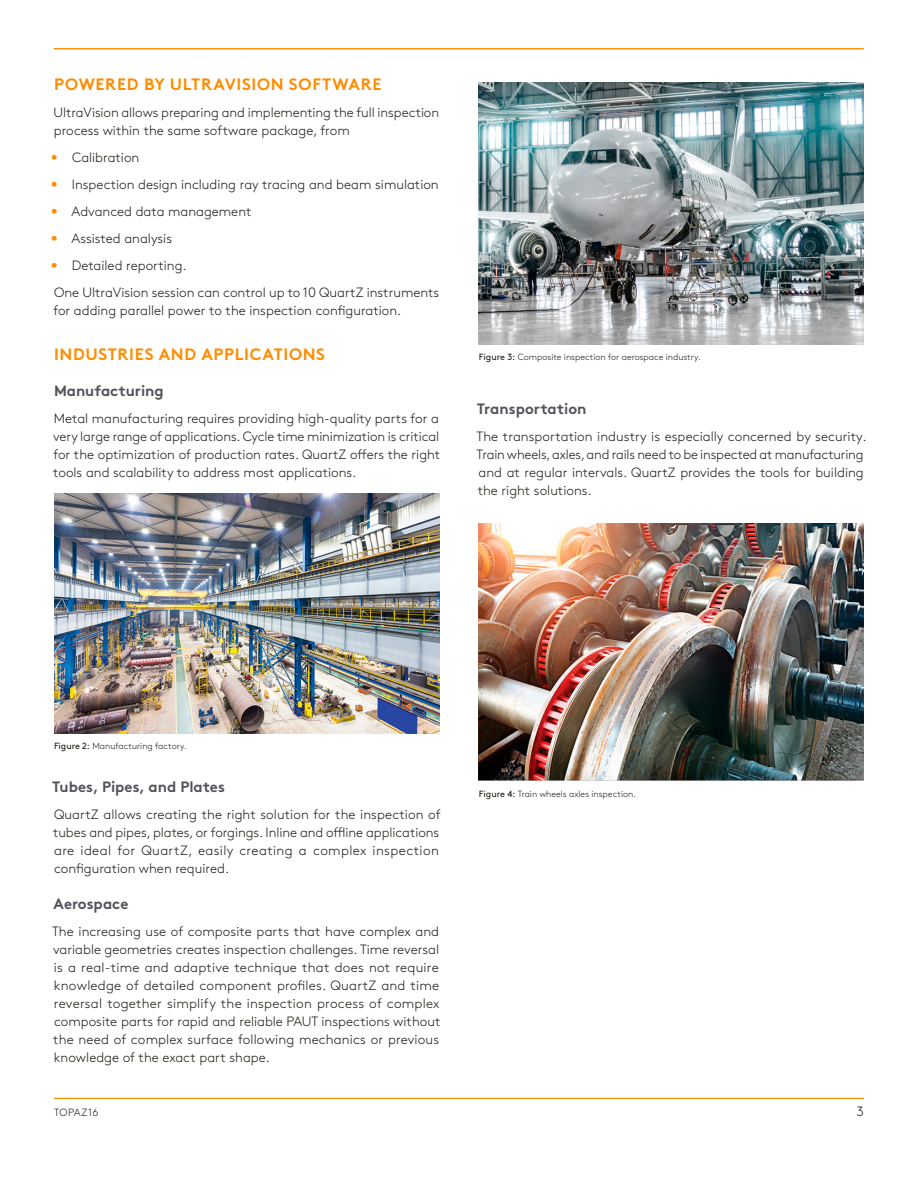
<style>
.page{position:relative;width:918px;height:1188px;background:#fff}
.page>*{position:absolute;margin:0;border:0;box-sizing:border-box;transform-origin:0 0}
.t1{font:700 16.5px "Brown Std";letter-spacing:.04em;color:#ff8c00}
.t2{font:700 15px "Brown Std";color:#50535a}
.t3{font:300 13.5px/18px "Brown Std";color:#232019}
.t4{font:300 10.5px "Brown Std";letter-spacing:.04em;color:#232019}
.t5{font:300 9px "Brown Std";color:#232019}
.s1{color:#ff8c00}
.s2{font-weight:400}
</style>
<div class="page">
<hr style="left:54px;top:48px;width:810px;height:1px;background:#ff8c00">
<hr style="left:54px;top:1098px;width:810px;height:1px;background:#ff8c00">
<img style="left:54px;top:494px;width:385px;height:240px">
<img style="left:479px;top:524px;width:385px;height:257px">
<img style="left:479px;top:83px;width:385px;height:262px">
<p class="t1" style="left:54px;top:74px;width:329px">POWERED BY ULTRAVISION SOFTWARE</p>
<p class="t3" style="left:54px;top:104px;width:387px">UltraVision allows preparing and implementing the full inspection process within the same software package, from</p>
<p class="t3" style="left:51px;top:149px;width:90px"><span class="s1">•</span> Calibration</p>
<p class="t3" style="left:51px;top:176px;width:390px"><span class="s1">•</span> Inspection design including ray tracing and beam simulation</p>
<p class="t3" style="left:51px;top:203px;width:202px"><span class="s1">•</span> Advanced data management</p>
<p class="t3" style="left:51px;top:230px;width:123px"><span class="s1">•</span> Assisted analysis</p>
<p class="t3" style="left:51px;top:252px;width:390px;line-height:27px"><span class="s1">•</span> Detailed reporting.<br>One UltraVision session can control up to 10 QuartZ instruments</p>
<p class="t3" style="left:53px;top:302px;width:349px">for adding parallel power to the inspection configuration.</p>
<p class="t1" style="left:54px;top:344px;width:273px">INDUSTRIES AND APPLICATIONS</p>
<p class="t2" style="left:54px;top:382px;width:111px">Manufacturing</p>
<p class="t3" style="left:53px;top:410px;width:389px;text-align:justify">Metal manufacturing requires providing high-quality parts for a very large range of applications. Cycle time minimization is critical for the optimization of production rates. QuartZ offers the right tools and scalability to address most applications.</p>
<p class="t5" style="left:479px;top:352px;width:224px"><span class="s2">Figure 3:</span> Composite inspection for aerospace industry.</p>
<p class="t2" style="left:477px;top:400px;width:111px">Transportation</p>
<p class="t3" style="left:477px;top:428px;width:391px">The transportation industry is especially concerned by security.<br>Train wheels, axles, and rails need to be inspected at manufacturing and at regular intervals. QuartZ provides the tools for building the right solutions.</p>
<p class="t5" style="left:54px;top:741px;width:134px"><span class="s2">Figure 2:</span> Manufacturing factory.</p>
<p class="t2" style="left:52px;top:778px;width:174px">Tubes, Pipes, and Plates</p>
<p class="t3" style="left:53px;top:806px;width:389px;text-align:justify">QuartZ allows creating the right solution for the inspection of tubes and pipes, plates, or forgings. Inline and offline applications are ideal for QuartZ, easily creating a complex inspection configuration when required.</p>
<p class="t2" style="left:54px;top:895px;width:76px">Aerospace</p>
<p class="t3" style="left:52px;top:923px;width:390px;text-align:justify">The increasing use of composite parts that have complex and variable geometries creates inspection challenges. Time reversal is a real-time and adaptive technique that does not require knowledge of detailed component profiles. QuartZ and time reversal together simplify the inspection process of complex composite parts for rapid and reliable PAUT inspections without the need of complex surface following mechanics or previous knowledge of the exact part shape.</p>
<p class="t5" style="left:479px;top:789px;width:159px"><span class="s2">Figure 4:</span> Train wheels axles inspection.</p>
<p class="t4" style="left:54px;top:1106px;width:46px">TOPAZ16</p>
<p class="t3" style="left:857px;top:1103px;width:9px">3</p>
</div>
